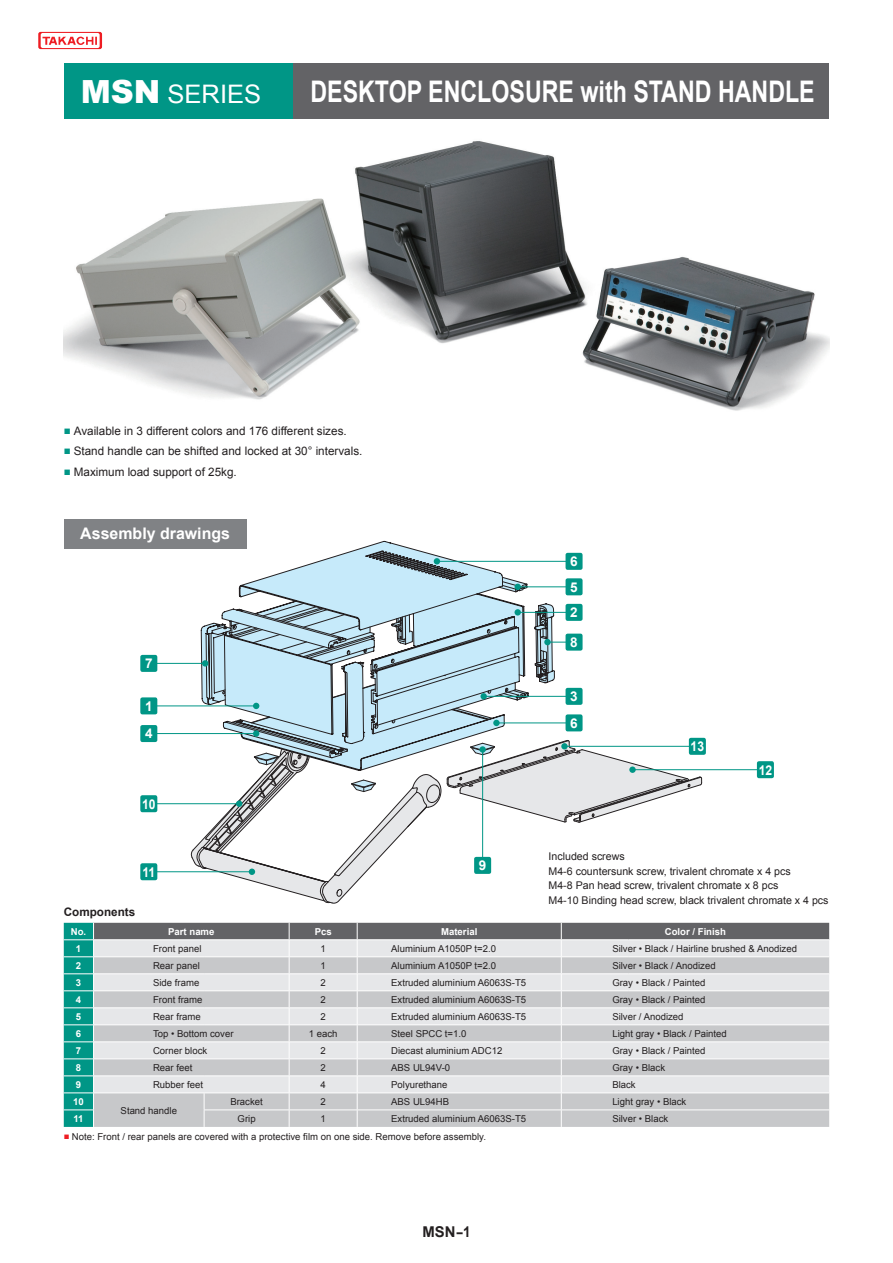
<style>
.page{position:relative;width:893px;height:1263px;background:#fff}
.page>*{position:absolute;margin:0;border:0;box-sizing:border-box;transform-origin:0 0}
.t1{font:700 29.7px "Arial";color:#fff;scale:.78 1}
.t2{font:25.5px "Arial";color:#fff}
.t3{font:700 15.9px "Arial";color:#fff}
.t4{font:700 14.85px "Arial";color:#231f20}
.t5{font:700 13.5px/25.5px "Arial";color:#fff}
.t6{font:700 13.5px "Arial";color:#fff;scale:.9 1}
.t7{font:11.7px "Arial";color:#231f20}
.t8{font:700 11.7px "Arial";color:#231f20}
.t9{font:10.65px/14.9px "Arial";color:#231f20}
.t10{font:9.6px "Arial";color:#231f20}
.t11{font:700 9.6px "Arial";color:#fff}
.s1{font-weight:900;font-size:31.95px}
.s2{color:#009686}
.s3{color:#ee1d23}
</style>
<div class="page">
<svg style="left:38px;top:32px;width:64px;height:17px"></svg>
<svg style="left:201px;top:614px;width:21px;height:121px"></svg>
<svg style="left:222px;top:541px;width:307px;height:195px"></svg>
<svg style="left:241px;top:564px;width:314px;height:176px"></svg>
<svg style="left:331px;top:614px;width:85px;height:84px"></svg>
<svg style="left:191px;top:740px;width:511px;height:163px"></svg>
<img style="left:64px;top:141px;width:765px;height:270px">
<svg style="left:64px;top:923px;width:765px;height:204px;background:#c7cdce"></svg>
<hr style="left:628px;top:1109px;width:201px;height:1px;background:#fff">
<div style="left:64px;top:64px;width:229px;height:55px;background:#009686"></div>
<div style="left:293px;top:64px;width:536px;height:55px;background:#636366"></div>
<hr style="left:437px;top:561px;width:135px;height:1px;background:#009686">
<svg style="left:434px;top:558px;width:6px;height:6px"></svg>
<div style="left:566px;top:553px;width:17px;height:17px;background:#009686;border-radius:2px"></div>
<hr style="left:518px;top:586px;width:54px;height:1px;background:#009686">
<div style="left:514px;top:584px;width:7px;height:6px;background:#009686;border-radius:50%"></div>
<div style="left:566px;top:578px;width:17px;height:17px;background:#009686;border-radius:2px"></div>
<hr style="left:147px;top:663px;width:58px;height:1px;background:#009686">
<svg style="left:202px;top:660px;width:6px;height:6px"></svg>
<div style="left:140px;top:655px;width:17px;height:17px;background:#009686;border-radius:2px"></div>
<hr style="left:147px;top:705px;width:109px;height:1px;background:#009686">
<svg style="left:253px;top:703px;width:6px;height:6px"></svg>
<div style="left:140px;top:697px;width:17px;height:17px;background:#009686;border-radius:2px"></div>
<hr style="left:147px;top:733px;width:109px;height:1px;background:#009686">
<div style="left:253px;top:730px;width:6px;height:7px;background:#009686;border-radius:50%"></div>
<div style="left:140px;top:725px;width:17px;height:17px;background:#009686;border-radius:2px"></div>
<hr style="left:147px;top:803px;width:92px;height:1px;background:#009686">
<div style="left:236px;top:800px;width:6px;height:7px;background:#009686;border-radius:50%"></div>
<div style="left:140px;top:795px;width:17px;height:17px;background:#009686;border-radius:2px"></div>
<hr style="left:633px;top:769px;width:131px;height:1px;background:#009686">
<div style="left:629px;top:766px;width:7px;height:7px;background:#009686;border-radius:50%"></div>
<div style="left:757px;top:761px;width:17px;height:17px;background:#009686;border-radius:2px"></div>
<hr style="left:518px;top:612px;width:54px;height:1px;background:#009686">
<div style="left:514px;top:609px;width:7px;height:6px;background:#009686;border-radius:50%"></div>
<div style="left:566px;top:604px;width:17px;height:17px;background:#009686;border-radius:2px"></div>
<svg style="left:535px;top:604px;width:37px;height:79px"></svg>
<div style="left:544px;top:639px;width:7px;height:6px;background:#009686;border-radius:50%"></div>
<div style="left:566px;top:634px;width:17px;height:17px;background:#009686;border-radius:2px"></div>
<hr style="left:484px;top:696px;width:88px;height:1px;background:#009686">
<div style="left:480px;top:693px;width:7px;height:6px;background:#009686;border-radius:50%"></div>
<div style="left:566px;top:688px;width:17px;height:17px;background:#009686;border-radius:2px"></div>
<hr style="left:497px;top:722px;width:75px;height:1px;background:#009686">
<div style="left:493px;top:720px;width:7px;height:6px;background:#009686;border-radius:50%"></div>
<div style="left:566px;top:714px;width:17px;height:17px;background:#009686;border-radius:2px"></div>
<hr style="left:565px;top:746px;width:131px;height:1px;background:#009686">
<div style="left:561px;top:743px;width:7px;height:6px;background:#009686;border-radius:50%"></div>
<div style="left:689px;top:738px;width:17px;height:17px;background:#009686;border-radius:2px"></div>
<hr style="left:147px;top:871px;width:105px;height:1px;background:#009686">
<div style="left:249px;top:868px;width:6px;height:7px;background:#009686;border-radius:50%"></div>
<div style="left:140px;top:863px;width:17px;height:17px;background:#009686;border-radius:2px"></div>
<hr style="left:482px;top:750px;width:1px;height:113px;background:#009686">
<svg style="left:479px;top:746px;width:7px;height:7px"></svg>
<div style="left:474px;top:857px;width:17px;height:17px;background:#009686;border-radius:2px"></div>
<div style="left:64px;top:519px;width:183px;height:30px;background:#808285"></div>
<h2 class="t2" style="left:81px;top:77px;width:182px"><span class="s1">MSN</span> SERIES</h2>
<h1 class="t1" style="left:310px;top:72px;width:648px">DESKTOP ENCLOSURE with STAND HANDLE</h1>
<p class="t7" style="left:64px;top:423px;width:284px"><span class="s2">■</span> Available in 3 different colors and 176 different sizes.</p>
<p class="t7" style="left:64px;top:444px;width:300px"><span class="s2">■</span> Stand handle can be shifted and locked at 30° intervals.</p>
<p class="t7" style="left:64px;top:464px;width:175px"><span class="s2">■</span> Maximum load support of 25kg.</p>
<h3 class="t3" style="left:80px;top:523px;width:151px">Assembly drawings</h3>
<h3 class="t5" style="left:145px;top:651px;width:9px">7</h3>
<h3 class="t5" style="left:145px;top:693px;width:9px;line-height:27.6px">1<br>4</h3>
<h3 class="t6" style="left:142px;top:795px;width:16px">10</h3>
<h3 class="t5" style="left:570px;top:549px;width:9px">6<br>5</h3>
<h3 class="t5" style="left:570px;top:600px;width:9px">2</h3>
<h3 class="t5" style="left:570px;top:630px;width:9px">8</h3>
<h3 class="t5" style="left:570px;top:684px;width:9px;line-height:26.5px">3<br>6</h3>
<h3 class="t6" style="left:691px;top:737px;width:16px">13</h3>
<h3 class="t6" style="left:759px;top:761px;width:16px">12</h3>
<p class="t9" style="left:549px;top:848px;width:282px">Included screws<br>M4-6 countersunk screw, trivalent chromate x 4 pcs<br>M4-8 Pan head screw, trivalent chromate x 8 pcs<br>M4-10 Binding head screw, black trivalent chromate x 4 pcs</p>
<h3 class="t5" style="left:479px;top:853px;width:9px">9</h3>
<h3 class="t6" style="left:142px;top:863px;width:16px">11</h3>
<p class="t8" style="left:64px;top:904px;width:73px">Components</p>
<p class="t11" style="left:71px;top:925px;width:17px">No.</p>
<p class="t11" style="left:168px;top:925px;width:48px">Part name</p>
<p class="t11" style="left:315px;top:925px;width:19px">Pcs</p>
<p class="t11" style="left:441px;top:925px;width:38px">Material</p>
<p class="t11" style="left:665px;top:925px;width:63px">Color / Finish</p>
<p class="t11" style="left:76px;top:942px;width:7px">1</p>
<p class="t10" style="left:153px;top:942px;width:50px">Front panel</p>
<p class="t10" style="left:320px;top:942px;width:7px">1</p>
<p class="t10" style="left:391px;top:942px;width:106px">Aluminium A1050P t=2.0</p>
<p class="t10" style="left:612px;top:942px;width:186px">Silver • Black / Hairline brushed &amp; Anodized</p>
<p class="t11" style="left:76px;top:959px;width:7px">2</p>
<p class="t10" style="left:153px;top:959px;width:48px">Rear panel</p>
<p class="t10" style="left:320px;top:959px;width:7px">1</p>
<p class="t10" style="left:391px;top:959px;width:106px">Aluminium A1050P t=2.0</p>
<p class="t10" style="left:612px;top:959px;width:105px">Silver • Black / Anodized</p>
<p class="t11" style="left:76px;top:976px;width:7px">3</p>
<p class="t10" style="left:153px;top:976px;width:48px">Side frame</p>
<p class="t10" style="left:320px;top:976px;width:7px">2</p>
<p class="t10" style="left:391px;top:976px;width:137px">Extruded aluminium A6063S-T5</p>
<p class="t10" style="left:612px;top:976px;width:95px">Gray • Black / Painted</p>
<p class="t11" style="left:76px;top:993px;width:7px">4</p>
<p class="t10" style="left:153px;top:993px;width:51px">Front frame</p>
<p class="t10" style="left:320px;top:993px;width:7px">2</p>
<p class="t10" style="left:391px;top:993px;width:137px">Extruded aluminium A6063S-T5</p>
<p class="t10" style="left:612px;top:993px;width:95px">Gray • Black / Painted</p>
<p class="t11" style="left:76px;top:1010px;width:7px">5</p>
<p class="t10" style="left:153px;top:1010px;width:49px">Rear frame</p>
<p class="t10" style="left:320px;top:1010px;width:7px">2</p>
<p class="t10" style="left:391px;top:1010px;width:137px">Extruded aluminium A6063S-T5</p>
<p class="t10" style="left:612px;top:1010px;width:73px">Silver / Anodized</p>
<p class="t11" style="left:76px;top:1027px;width:7px">6</p>
<p class="t10" style="left:153px;top:1027px;width:82px">Top • Bottom cover</p>
<p class="t10" style="left:309px;top:1027px;width:30px">1 each</p>
<p class="t10" style="left:391px;top:1027px;width:77px">Steel SPCC t=1.0</p>
<p class="t10" style="left:612px;top:1027px;width:116px">Light gray • Black / Painted</p>
<p class="t11" style="left:76px;top:1044px;width:7px">7</p>
<p class="t10" style="left:153px;top:1044px;width:56px">Corner block</p>
<p class="t10" style="left:320px;top:1044px;width:7px">2</p>
<p class="t10" style="left:391px;top:1044px;width:113px">Diecast aluminium ADC12</p>
<p class="t10" style="left:612px;top:1044px;width:95px">Gray • Black / Painted</p>
<p class="t11" style="left:76px;top:1061px;width:7px">8</p>
<p class="t10" style="left:153px;top:1061px;width:41px">Rear feet</p>
<p class="t10" style="left:320px;top:1061px;width:7px">2</p>
<p class="t10" style="left:391px;top:1061px;width:61px">ABS UL94V-0</p>
<p class="t10" style="left:612px;top:1061px;width:54px">Gray • Black</p>
<p class="t11" style="left:76px;top:1078px;width:7px">9</p>
<p class="t10" style="left:153px;top:1078px;width:51px">Rubber feet</p>
<p class="t10" style="left:320px;top:1078px;width:7px">4</p>
<p class="t10" style="left:391px;top:1078px;width:58px">Polyurethane</p>
<p class="t10" style="left:612px;top:1078px;width:25px">Black</p>
<p class="t11" style="left:73px;top:1095px;width:12px">10</p>
<p class="t10" style="left:121px;top:1104px;width:58px">Stand handle</p>
<p class="t10" style="left:230px;top:1095px;width:34px">Bracket</p>
<p class="t10" style="left:320px;top:1095px;width:7px">2</p>
<p class="t10" style="left:391px;top:1095px;width:59px">ABS UL94HB</p>
<p class="t10" style="left:612px;top:1095px;width:76px">Light gray • Black</p>
<p class="t11" style="left:73px;top:1112px;width:12px">11</p>
<p class="t10" style="left:238px;top:1112px;width:20px">Grip</p>
<p class="t10" style="left:320px;top:1112px;width:7px">1</p>
<p class="t10" style="left:391px;top:1112px;width:137px">Extruded aluminium A6063S-T5</p>
<p class="t10" style="left:612px;top:1112px;width:57px">Silver • Black</p>
<p class="t10" style="left:64px;top:1131px;width:424px"><span class="s3">■</span> Note: Front / rear panels are covered with a protective film on one side. Remove before assembly.</p>
<h3 class="t4" style="left:422px;top:1222px;width:49px">MSN-1</h3>
</div>
